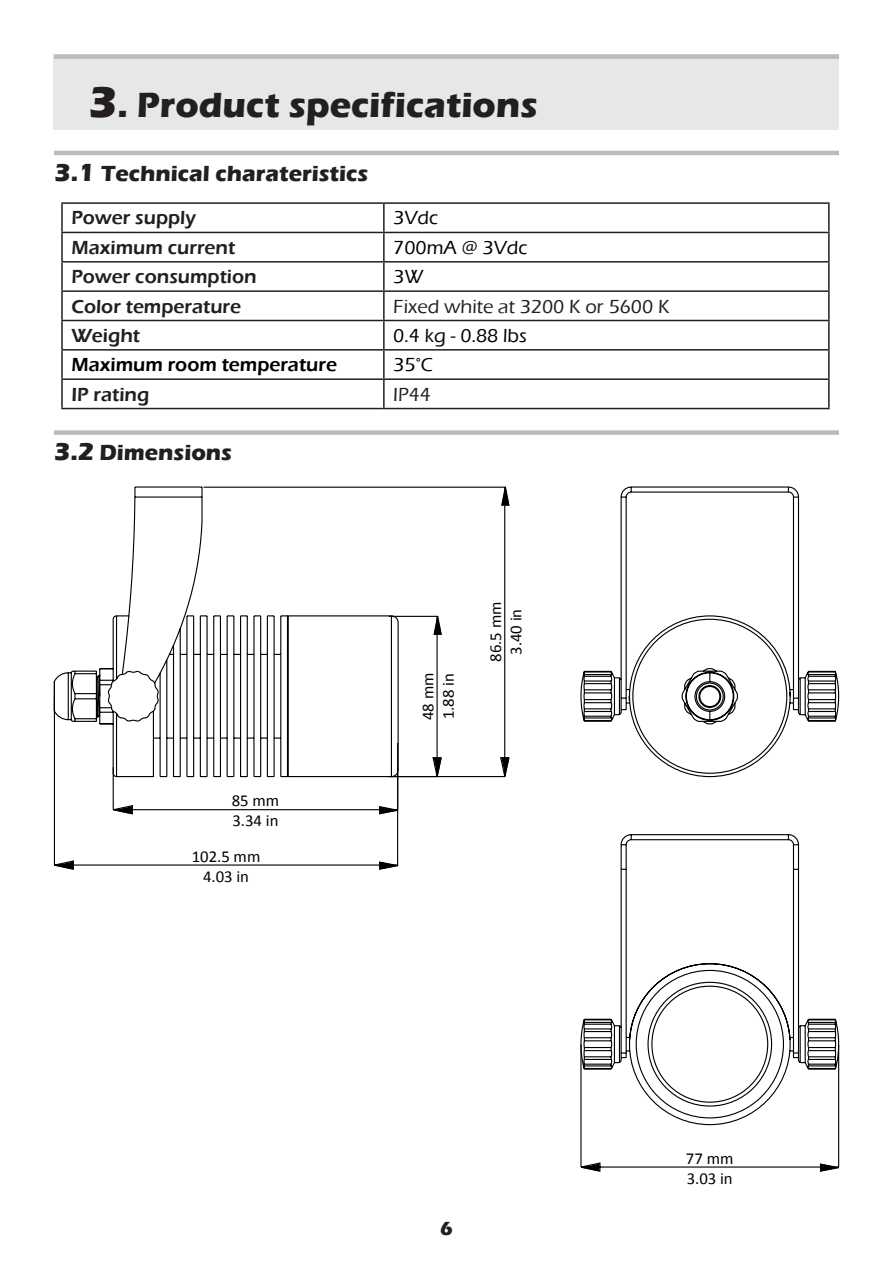
<style>
.page{position:relative;width:893px;height:1263px;background:#fff}
.page>*{position:absolute;margin:0;border:0;box-sizing:border-box;transform-origin:0 0}
.t1{font:700 36px "Eras ITC";color:#231f20}
.t2{font:700 22.5px "Eras ITC";color:#231f20}
.t3{font:600 19.5px "Eras ITC";color:#231f20}
.t4{font:500 19.5px "Eras ITC";color:#000}
.t5{font:500 19.5px "Eras ITC";color:#231f20}
.t6{font:600 19.5px "Eras ITC";color:#000}
.t7{font:700 19.5px "Eras ITC";color:#231f20}
.t8{font:16.8px/20.1px "Calibri";color:#000}
.s1{font-size:45px}
.s2{font-size:25.5px}
</style>
<div class="page">
<div style="left:54px;top:430px;width:785px;height:5px;background:#babbbe"></div>
<hr style="left:61px;top:202px;width:323px;height:2px;background:#231f20">
<hr style="left:384px;top:202px;width:446px;height:2px;background:#231f20">
<hr style="left:61px;top:232px;width:323px;height:1px;background:#231f20">
<hr style="left:384px;top:232px;width:446px;height:1px;background:#231f20">
<hr style="left:61px;top:261px;width:323px;height:2px;background:#231f20">
<hr style="left:384px;top:261px;width:446px;height:2px;background:#231f20">
<hr style="left:61px;top:290px;width:323px;height:2px;background:#231f20">
<hr style="left:384px;top:290px;width:446px;height:2px;background:#231f20">
<hr style="left:61px;top:320px;width:323px;height:1px;background:#231f20">
<hr style="left:384px;top:320px;width:446px;height:1px;background:#231f20">
<hr style="left:61px;top:349px;width:323px;height:2px;background:#231f20">
<hr style="left:384px;top:349px;width:446px;height:2px;background:#231f20">
<hr style="left:61px;top:378px;width:323px;height:2px;background:#231f20">
<hr style="left:384px;top:378px;width:446px;height:2px;background:#231f20">
<hr style="left:61px;top:408px;width:323px;height:1px;background:#231f20">
<hr style="left:384px;top:408px;width:446px;height:1px;background:#231f20">
<hr style="left:61px;top:204px;width:2px;height:28px;background:#231f20">
<hr style="left:61px;top:233px;width:2px;height:28px;background:#231f20">
<hr style="left:61px;top:263px;width:2px;height:27px;background:#231f20">
<hr style="left:61px;top:292px;width:2px;height:28px;background:#231f20">
<hr style="left:61px;top:321px;width:2px;height:28px;background:#231f20">
<hr style="left:61px;top:351px;width:2px;height:27px;background:#231f20">
<hr style="left:61px;top:380px;width:2px;height:28px;background:#231f20">
<hr style="left:383px;top:204px;width:2px;height:28px;background:#231f20">
<hr style="left:828px;top:204px;width:2px;height:28px;background:#231f20">
<hr style="left:383px;top:233px;width:2px;height:28px;background:#231f20">
<hr style="left:828px;top:233px;width:2px;height:28px;background:#231f20">
<hr style="left:383px;top:263px;width:2px;height:27px;background:#231f20">
<hr style="left:828px;top:263px;width:2px;height:27px;background:#231f20">
<hr style="left:383px;top:292px;width:2px;height:28px;background:#231f20">
<hr style="left:828px;top:292px;width:2px;height:28px;background:#231f20">
<hr style="left:383px;top:321px;width:2px;height:28px;background:#231f20">
<hr style="left:828px;top:321px;width:2px;height:28px;background:#231f20">
<hr style="left:383px;top:351px;width:2px;height:27px;background:#231f20">
<hr style="left:828px;top:351px;width:2px;height:27px;background:#231f20">
<hr style="left:383px;top:380px;width:2px;height:28px;background:#231f20">
<hr style="left:828px;top:380px;width:2px;height:28px;background:#231f20">
<div style="left:54px;top:54px;width:785px;height:75px;background:#e6e7e9"></div>
<div style="left:54px;top:54px;width:785px;height:5px;background:#babbbe"></div>
<hr style="left:54px;top:151px;width:785px;height:4px;background:#babbbe">
<svg style="left:54px;top:486px;width:785px;height:557px"></svg>
<svg style="left:54px;top:696px;width:345px;height:174px"></svg>
<svg style="left:379px;top:861px;width:20px;height:9px"></svg>
<svg style="left:112px;top:615px;width:330px;height:200px"></svg>
<svg style="left:202px;top:486px;width:308px;height:292px"></svg>
<svg style="left:501px;top:486px;width:9px;height:20px"></svg>
<svg style="left:580px;top:1043px;width:259px;height:129px"></svg>
<h1 class="t1" style="left:88px;top:85px;width:451px"><span class="s1">3</span>. Product specifications</h1>
<p class="t2" style="left:54px;top:161px;width:316px"><span class="s2">3.1</span> Technical charateristics</p>
<p class="t3" style="left:71px;top:207px;width:126px">Power supply</p>
<p class="t4" style="left:393px;top:207px;width:46px">3Vdc</p>
<p class="t3" style="left:71px;top:236px;width:165px">Maximum current</p>
<p class="t4" style="left:393px;top:236px;width:136px">700mA @ 3Vdc</p>
<p class="t3" style="left:71px;top:266px;width:187px">Power consumption</p>
<p class="t4" style="left:393px;top:266px;width:32px">3W</p>
<p class="t3" style="left:71px;top:295px;width:171px">Color temperature</p>
<p class="t5" style="left:393px;top:295px;width:278px">Fixed white at 3200 K or 5600 K</p>
<p class="t3" style="left:71px;top:324px;width:70px">Weight</p>
<p class="t4" style="left:393px;top:324px;width:135px">0.4 kg - 0.88 lbs</p>
<p class="t6" style="left:71px;top:354px;width:267px">Maximum room temperature</p>
<p class="t4" style="left:393px;top:354px;width:41px">35°C</p>
<p class="t3" style="left:71px;top:383px;width:79px">IP rating</p>
<p class="t5" style="left:393px;top:383px;width:39px">IP44</p>
<p class="t2" style="left:54px;top:440px;width:180px"><span class="s2">3.2</span> Dimensions</p>
<p class="t8" style="left:232px;top:791px;width:49px">85 mm<br>3.34 in</p>
<p class="t8" style="left:192px;top:846px;width:70px;text-align:center">102.5 mm<br>4.03 in</p>
<p class="t8" style="left:418px;top:720px;width:49px;rotate:-90deg">48 mm<br>1.88 in</p>
<p class="t8" style="left:486px;top:662px;width:62px;text-align:center;rotate:-90deg">86.5 mm<br>3.40 in</p>
<p class="t7" style="left:440px;top:1217px;width:14px">6</p>
<p class="t8" style="left:686px;top:1148px;width:49px">77 mm<br>3.03 in</p>
</div>
